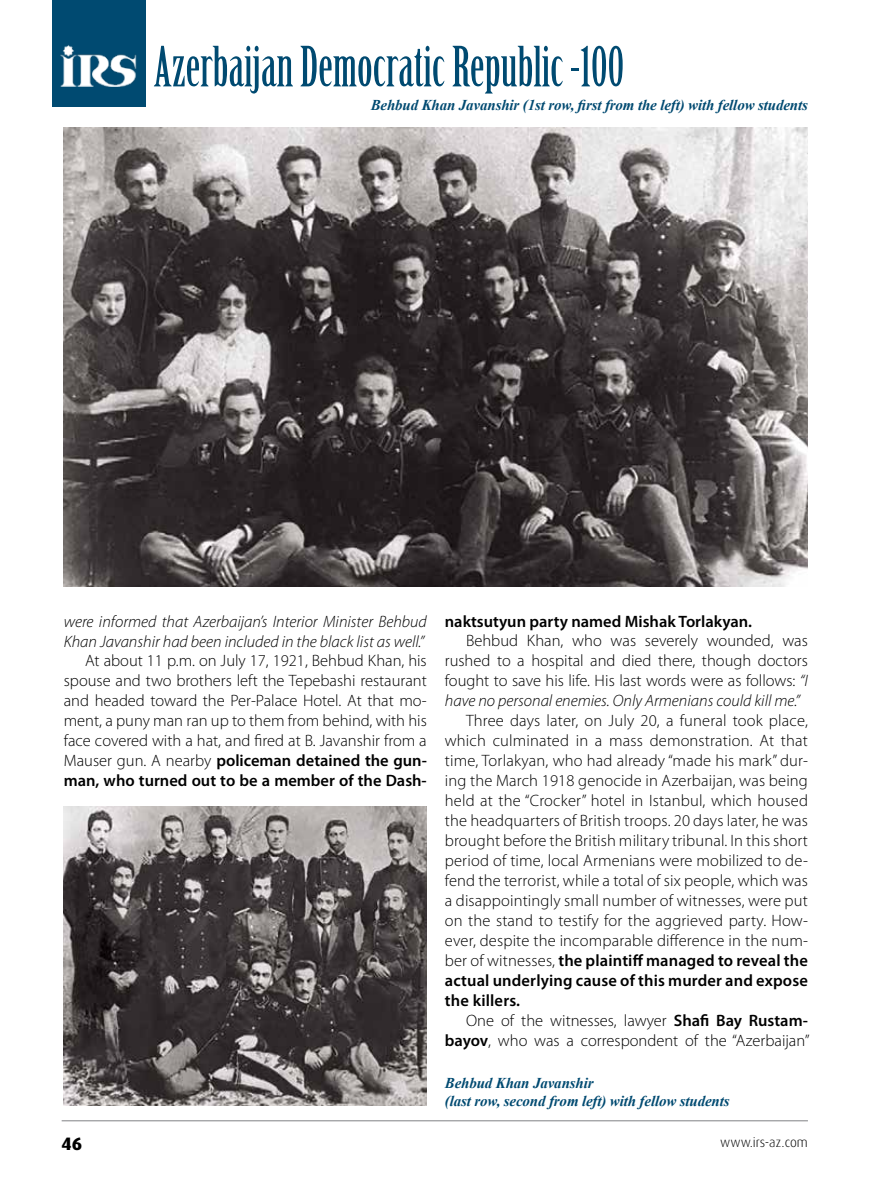
<style>
.page{position:relative;width:893px;height:1191px;background:#fff}
.page>*{position:absolute;margin:0;border:0;box-sizing:border-box;transform-origin:0 0}
.t1{font:54.15px "Birch Std";color:#004a71}
.t2{font:800 18px "Dax Pro";color:#000}
.t3{font:300 16.5px/20px "Myriad Pro";color:#000;text-align:justify}
.t4{font:italic 300 16.5px/20px "Myriad Pro";color:#000}
.t5{font:600 16.5px "Myriad Pro";color:#000}
.t6{font:italic 700 15px/18px "Times New Roman";letter-spacing:-.01em;color:#004a71}
.t7{font:300 13.5px "Dax Pro";color:#000}
.s1{font-weight:600}
.s2{font-style:italic}
</style>
<div class="page">
<hr style="left:62px;top:1120px;width:746px;height:1px;background:#808285">
<img style="left:64px;top:806px;width:363px;height:300px">
<img style="left:64px;top:128px;width:744px;height:459px">
<div style="left:52px;top:0;width:94px;height:106px;background:#004a71"></div>
<img style="left:60px;top:45px;width:77px;height:41px">
<h1 class="t1" style="left:154px;top:36px;width:472px">Azerbaijan Democratic Republic -100</h1>
<p class="t6" style="left:371px;top:95px;width:439px">Behbud Khan Javanshir (1st row, first from the left) with fellow students</p>
<p class="t4" style="left:64px;top:611px;width:365px">were informed that Azerbaijan’s Interior Minister Behbud<br>Khan Javanshir had been included in the black list as well.”</p>
<p class="t3" style="left:64px;top:651px;width:365px;text-indent:21px">At about 11 p.m. on July 17, 1921, Behbud Khan, his spouse and two brothers left the Tepebashi restaurant and headed toward the Per-Palace Hotel. At that mo&shy;ment, a puny man ran up to them from behind, with his face covered with a hat, and fired at B. Javanshir from a Mauser gun. A nearby <span class="s1">policeman detained the gun&shy;man, who turned out to be a member of the Dash-</span></p>
<p class="t5" style="left:445px;top:610px;width:309px">naktsutyun party named Mishak Torlakyan.</p>
<p class="t3" style="left:445px;top:631px;width:365px;text-indent:21px">Behbud Khan, who was severely wounded, was rushed to a hospital and died there, though doctors fought to save his life. His last words were as follows: <span class="s2">“I have no personal enemies. Only Armenians could kill me.”</span></p>
<p class="t3" style="left:445px;top:711px;width:365px;text-indent:21px">Three days later, on July 20, a funeral took place, which culminated in a mass demonstration. At that time, Torlakyan, who had already “made his mark” dur&shy;ing the March 1918 genocide in Azerbaijan, was being held at the “Crocker” hotel in Istanbul, which housed the headquarters of British troops. 20 days later, he was brought before the British military tribunal. In this short period of time, local Armenians were mobilized to de&shy;fend the terrorist, while a total of six people, which was a disappointingly small number of witnesses, were put on the stand to testify for the aggrieved party. How&shy;ever, despite the incomparable difference in the num&shy;ber of witnesses, <span class="s1">the plaintiff managed to reveal the actual underlying cause of this murder and expose the killers.</span></p>
<p class="t3" style="left:445px;top:1010px;width:366px;text-align:right">One of the witnesses, lawyer <span class="s1">Shafi Bay Rustam&shy;bayov</span>, who was a correspondent of the “Azerbaijan”</p>
<p class="t6" style="left:445px;top:1073px;width:286px">Behbud Khan Javanshir<br>(last row, second from left) with fellow students</p>
<p class="t2" style="left:62px;top:1131px;width:22px">46</p>
<p class="t7" style="left:720px;top:1133px;width:89px">www.irs-az.com</p>
</div>
